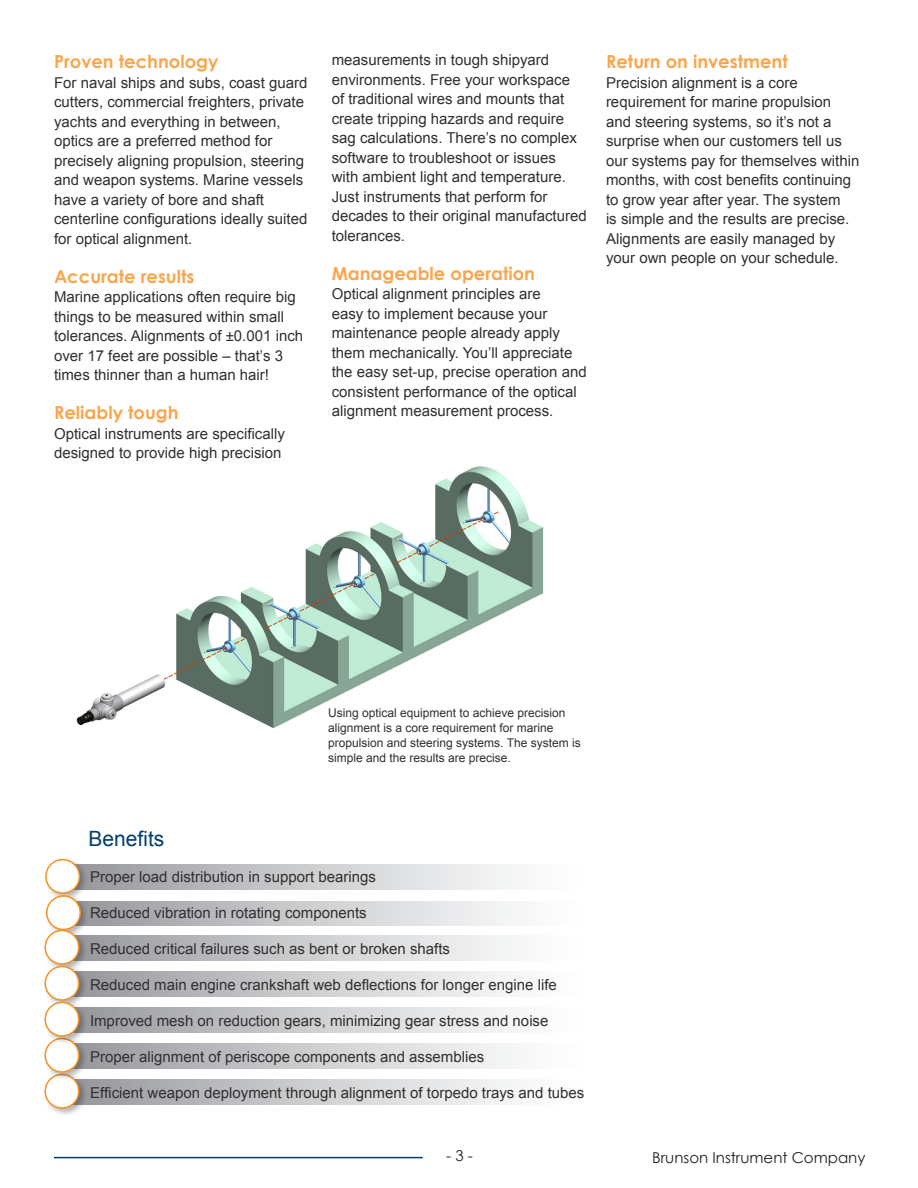
<style>
.page{position:relative;width:918px;height:1188px;background:#fff}
.page>*{position:absolute;margin:0;border:0;box-sizing:border-box;transform-origin:0 0}
.t1{font:21px "Arial";color:#003e6f}
.t2{font:700 18px "Century Gothic";color:#f9a64e}
.t3{font:15px/19.5px "Arial";color:#312f30}
.t4{font:15px "Century Gothic";color:#231f20}
.t5{font:12px/15px "Arial";color:#312f30}
</style>
<div class="page">
<hr style="left:54px;top:1157px;width:369px;height:1px;background:#003e6f">
<div style="left:68px;top:1080px;width:522px;height:24px;background:linear-gradient(to right,#999a9f,#fff)"></div>
<div style="left:43px;top:1072px;width:44px;height:45px;background:#231f20;opacity:.33"></div>
<div style="left:45px;top:1075px;width:34px;height:33px;background:#fff;border-radius:50%"></div>
<div style="left:44px;top:1074px;width:35px;height:35px;border:2px solid #f79324;border-radius:50%"></div>
<div style="left:68px;top:1044px;width:522px;height:24px;background:linear-gradient(to right,#999a9f,#fff)"></div>
<div style="left:43px;top:1036px;width:44px;height:45px;background:#231f20;opacity:.33"></div>
<div style="left:45px;top:1039px;width:34px;height:33px;background:#fff;border-radius:50%"></div>
<div style="left:44px;top:1038px;width:35px;height:35px;border:2px solid #f79324;border-radius:50%"></div>
<img style="left:76px;top:466px;width:468px;height:263px">
<div style="left:68px;top:865px;width:522px;height:24px;background:linear-gradient(to right,#989a9e,#fff)"></div>
<div style="left:43px;top:857px;width:45px;height:45px;background:#231f20;opacity:.33"></div>
<div style="left:46px;top:860px;width:33px;height:33px;background:#fff;border-radius:50%"></div>
<div style="left:45px;top:859px;width:35px;height:35px;border:2px solid #f79324;border-radius:50%"></div>
<div style="left:69px;top:901px;width:522px;height:25px;background:linear-gradient(to right,#999a9e,#fff)"></div>
<div style="left:44px;top:893px;width:45px;height:45px;background:#231f20;opacity:.33"></div>
<div style="left:47px;top:896px;width:33px;height:33px;background:#fff;border-radius:50%"></div>
<div style="left:46px;top:895px;width:35px;height:35px;border:2px solid #f79324;border-radius:50%"></div>
<div style="left:68px;top:936px;width:522px;height:24px;background:linear-gradient(to right,#999a9f,#fff)"></div>
<div style="left:43px;top:928px;width:44px;height:45px;background:#231f20;opacity:.33"></div>
<div style="left:45px;top:931px;width:34px;height:33px;background:#fff;border-radius:50%"></div>
<div style="left:44px;top:930px;width:35px;height:35px;border:2px solid #f79324;border-radius:50%"></div>
<div style="left:68px;top:972px;width:522px;height:24px;background:linear-gradient(to right,#999a9f,#fff)"></div>
<div style="left:43px;top:964px;width:44px;height:45px;background:#231f20;opacity:.33"></div>
<div style="left:45px;top:967px;width:34px;height:33px;background:#fff;border-radius:50%"></div>
<div style="left:44px;top:966px;width:35px;height:35px;border:2px solid #f79324;border-radius:50%"></div>
<div style="left:68px;top:1008px;width:522px;height:24px;background:linear-gradient(to right,#999a9f,#fff)"></div>
<div style="left:43px;top:1000px;width:44px;height:45px;background:#231f20;opacity:.33"></div>
<div style="left:45px;top:1003px;width:34px;height:33px;background:#fff;border-radius:50%"></div>
<div style="left:44px;top:1002px;width:35px;height:35px;border:2px solid #f79324;border-radius:50%"></div>
<p class="t2" style="left:54px;top:48px;width:166px">Proven technology</p>
<p class="t3" style="left:54px;top:73px;width:255px">For naval ships and subs, coast guard cutters, commercial freighters, private yachts and everything in between, optics are a preferred method for precisely aligning propulsion, steering and weapon systems. Marine vessels have a variety of bore and shaft centerline configurations ideally suited for optical alignment.</p>
<p class="t2" style="left:54px;top:263px;width:142px">Accurate results</p>
<p class="t3" style="left:54px;top:287px;width:251px">Marine applications often require big things to be measured within small tolerances. Alignments of ±0.001 inch over 17 feet are possible – that’s 3 times thinner than a human hair!</p>
<p class="t2" style="left:54px;top:399px;width:126px">Reliably tough</p>
<p class="t3" style="left:54px;top:424px;width:232px">Optical instruments are specifically designed to provide high precision</p>
<p class="t3" style="left:332px;top:50px;width:257px">measurements in tough shipyard environments. Free your workspace<br>of traditional wires and mounts that create tripping hazards and require sag calculations. There’s no complex software to troubleshoot or issues<br>with ambient light and temperature.<br>Just instruments that perform for decades to their original manufactured tolerances.</p>
<p class="t2" style="left:332px;top:260px;width:205px">Manageable operation</p>
<p class="t3" style="left:332px;top:284px;width:257px">Optical alignment principles are<br>easy to implement because your maintenance people already apply them mechanically. You’ll appreciate the easy set-up, precise operation and consistent performance of the optical alignment measurement process.</p>
<p class="t2" style="left:606px;top:48px;width:183px">Return on investment</p>
<p class="t3" style="left:606px;top:73px;width:255px">Precision alignment is a core requirement for marine propulsion and steering systems, so it’s not a surprise when our customers tell us our systems pay for themselves within months, with cost benefits continuing to grow year after year. The system<br>is simple and the results are precise.<br>Alignments are easily managed by your own people on your schedule.</p>
<p class="t5" style="left:328px;top:705px;width:254px">Using optical equipment to achieve precision alignment is a core requirement for marine propulsion and steering systems. The system is simple and the results are precise.</p>
<p class="t1" style="left:88px;top:824px;width:77px">Benefits</p>
<p class="t3" style="left:90px;top:867px;width:287px">Proper load distribution in support bearings</p>
<p class="t3" style="left:90px;top:903px;width:278px">Reduced vibration in rotating components</p>
<p class="t3" style="left:90px;top:939px;width:362px">Reduced critical failures such as bent or broken shafts</p>
<p class="t3" style="left:90px;top:975px;width:468px">Reduced main engine crankshaft web deflections for longer engine life</p>
<p class="t3" style="left:90px;top:1011px;width:460px">Improved mesh on reduction gears, minimizing gear stress and noise</p>
<p class="t3" style="left:90px;top:1047px;width:396px">Proper alignment of periscope components and assemblies</p>
<p class="t3" style="left:90px;top:1083px;width:496px">Efficient weapon deployment through alignment of torpedo trays and tubes</p>
<p class="t4" style="left:446px;top:1145px;width:28px">- 3 -</p>
<p class="t4" style="left:652px;top:1147px;width:215px">Brunson Instrument Company</p>
</div>
